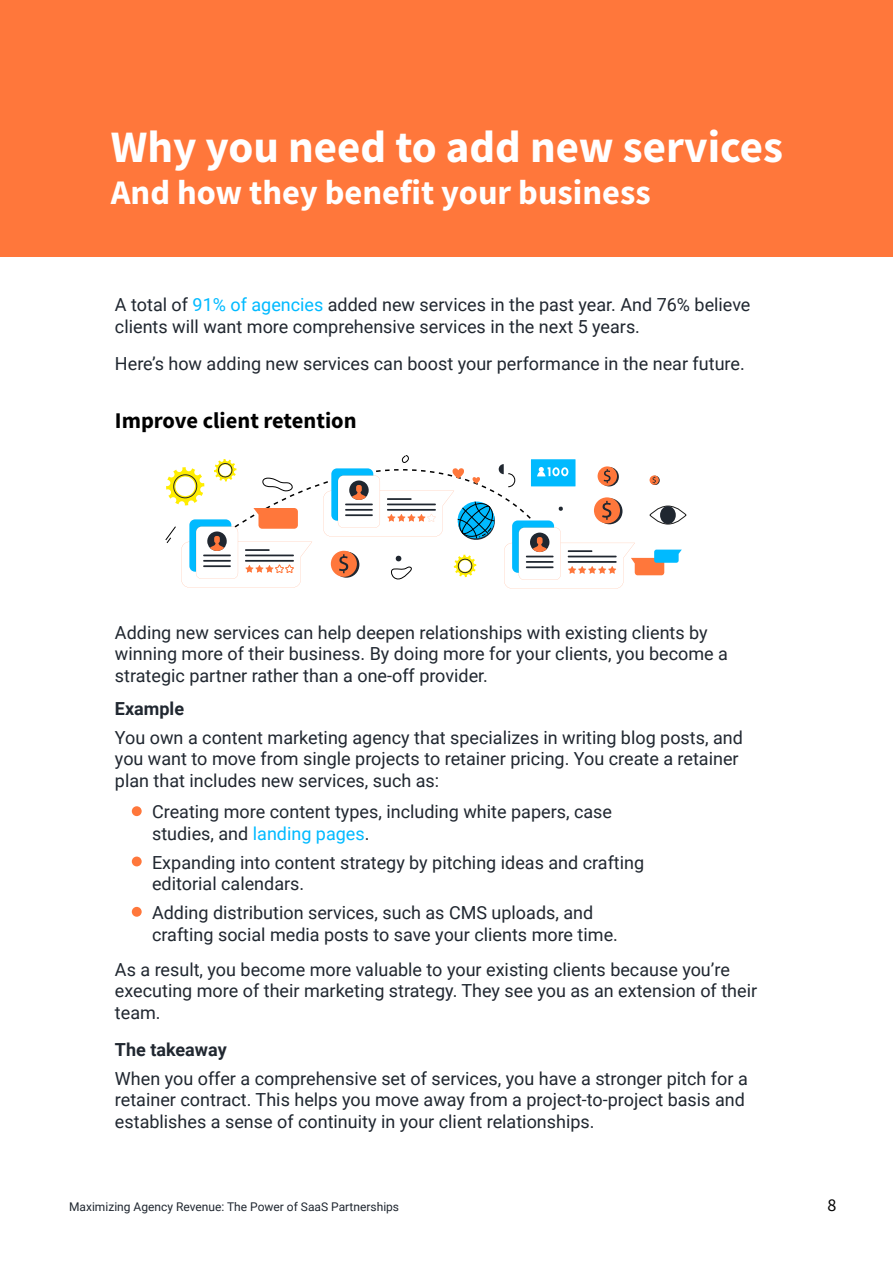
<style>
.page{position:relative;width:893px;height:1263px;background:#fff}
.page>*{position:absolute;margin:0;border:0;box-sizing:border-box;transform-origin:0 0}
.t1{font:700 45px "Source Sans Pro";color:#fff}
.t2{font:700 34.5px "Source Sans Pro";color:#fff}
.t3{font:700 22.5px "Source Sans Pro";color:#000}
.t4{font:18px/21.6px "Roboto";color:#202730}
.t5{font:700 18px "Roboto";color:#202730}
.t6{font:18px "Source Sans Pro";color:#000}
.t7{font:12px "Roboto";color:#202730}
.s1{color:#00baff}
</style>
<div class="page">
<div style="left:0;top:0;width:893px;height:257px;background:#ff773b"></div>
<div style="left:650px;top:506px;width:36px;height:18px;border:1px solid #1c1c1b;border-radius:50%"></div>
<svg style="left:165px;top:455px;width:517px;height:134px"></svg>
<div style="left:132px;top:806px;width:10px;height:10px;background:#ff773b;border-radius:50%"></div>
<div style="left:132px;top:856px;width:10px;height:10px;background:#ff773b;border-radius:50%"></div>
<div style="left:132px;top:907px;width:10px;height:10px;background:#ff773b;border-radius:50%"></div>
<h1 class="t1" style="left:111px;top:130px;width:674px">Why you need to add new services</h1>
<h2 class="t2" style="left:111px;top:179px;width:541px">And how they benefit your business</h2>
<p class="t4" style="left:115px;top:296px;width:637px">A total of <span class="s1">91% of agencies</span> added new services in the past year. And 76% believe clients will want more comprehensive services in the next 5 years.</p>
<p class="t4" style="left:115px;top:354px;width:631px">Hereís how adding new services can boost your performance in the near future.</p>
<p class="t3" style="left:115px;top:412px;width:243px">Improve client retention</p>
<p class="t4" style="left:115px;top:623px;width:614px">Adding new services can help deepen relationships with existing clients by winning more of their business. By doing more for your clients, you become a strategic partner rather than a one-off provider.</p>
<p class="t5" style="left:115px;top:701px;width:71px">Example</p>
<p class="t4" style="left:115px;top:728px;width:629px">You own a content marketing agency that specializes in writing blog posts, and you want to move from single projects to retainer pricing. You create a retainer plan that includes new services, such as:</p>
<p class="t4" style="left:152px;top:802px;width:461px">Creating more content types, including white papers, case studies, and <span class="s1">landing pages</span>.</p>
<p class="t4" style="left:152px;top:853px;width:494px">Expanding into content strategy by pitching ideas and crafting editorial calendars.</p>
<p class="t4" style="left:152px;top:904px;width:467px">Adding distribution services, such as CMS uploads, and crafting social media posts to save your clients more time.</p>
<p class="t4" style="left:115px;top:960px;width:644px">As a result, you become more valuable to your existing clients because youíre executing more of their marketing strategy. They see you as an extension of their team.</p>
<p class="t5" style="left:115px;top:1042px;width:113px">The takeaway</p>
<p class="t4" style="left:115px;top:1069px;width:634px">When you offer a comprehensive set of services, you have a stronger pitch for a retainer contract. This helps you move away from a project-to-project basis and establishes a sense of continuity in your client relationships.</p>
<p class="t7" style="left:69px;top:1201px;width:332px">Maximizing Agency Revenue: The Power of SaaS Partnerships</p>
<p class="t6" style="left:828px;top:1194px;width:10px">8</p>
</div>
